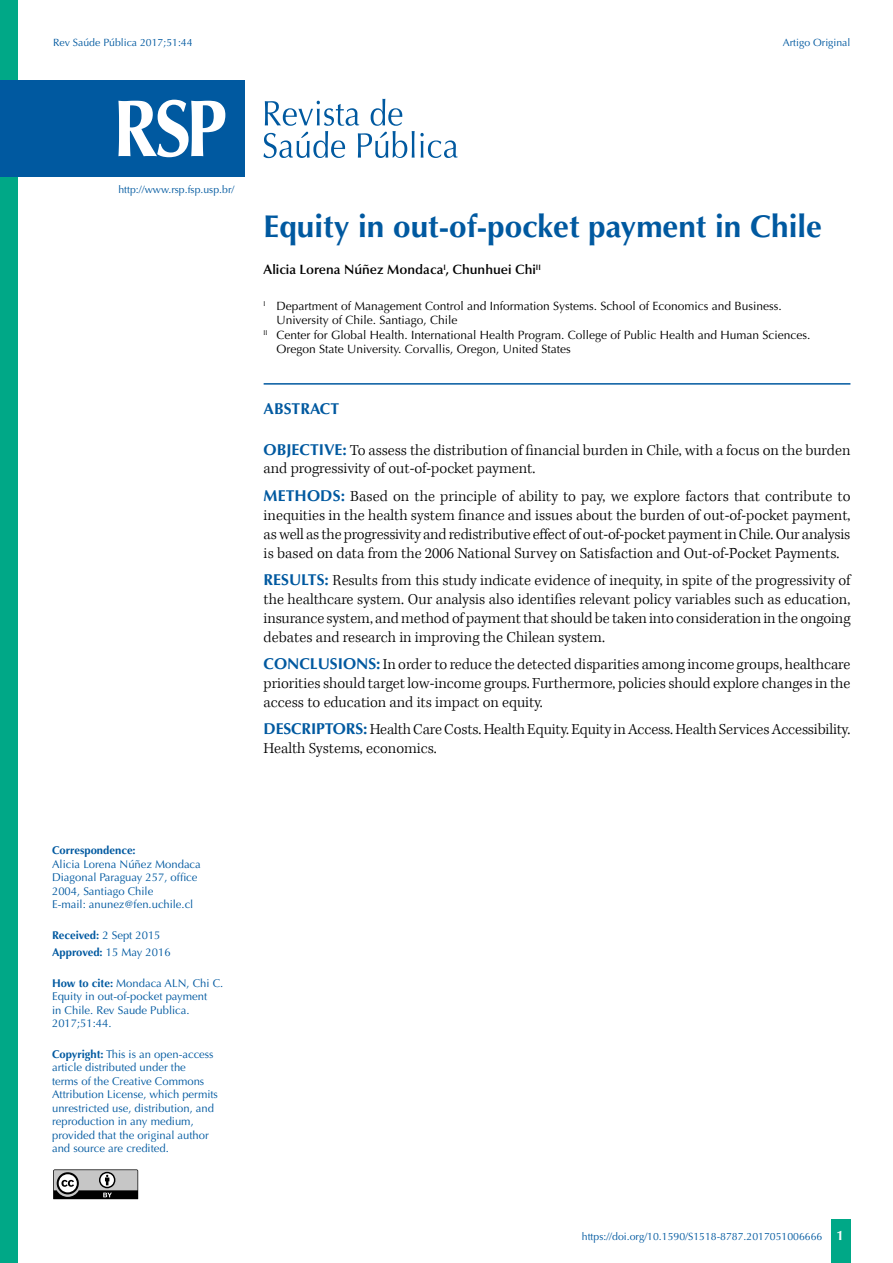
<style>
.page{position:relative;width:893px;height:1263px;background:#fff}
.page>*{position:absolute;margin:0;border:0;box-sizing:border-box;transform-origin:0 0}
.t1{font:700 31.5px "Optima";color:#0059a0}
.t2{font:300 15.75px/18.9px "Kepler Std";color:#000;text-align:justify}
.t3{font:700 15.75px "Optima";color:#0059a0}
.t4{font:600 13.5px "Optima";color:#000}
.t5{font:12px "Optima";color:#000}
.t6{font:11.25px/13.5px "Optima";color:#0059a0}
.t7{font:700 11.25px/17.7px "Optima";color:#0059a0}
.t8{font:10.5px "Optima";color:#0059a0}
.s1{font-family:"Optima";font-weight:700;color:#0059a0}
.s2{font-weight:400}
.s3{font-weight:700}
.s4{font-weight:700;font-size:13.5px;color:#fff}
</style>
<div class="page">
<div style="left:831px;top:1220px;width:20px;height:43px;background:#00a887"></div>
<svg style="left:53px;top:1169px;width:85px;height:30px;background:#838383"></svg>
<div style="left:0;top:0;width:18px;height:1263px;background:#00a887"></div>
<svg style="left:263px;top:99px;width:195px;height:59px"></svg>
<div style="left:0;top:80px;width:244px;height:96px;background:#0059a0"></div>
<svg style="left:118px;top:100px;width:107px;height:57px"></svg>
<hr style="left:264px;top:383px;width:586px;height:2px;background:#0059a0">
<p class="t8" style="left:53px;top:36px;width:141px">Rev Saúde Pública 2017;51:44</p>
<p class="t8" style="left:783px;top:36px;width:69px">Artigo Original</p>
<p class="t8" style="left:118px;top:183px;width:117px">http://www.rsp.fsp.usp.br/</p>
<h1 class="t1" style="left:264px;top:208px;width:560px">Equity in out-of-pocket payment in Chile</h1>
<p class="t4" style="left:264px;top:262px;width:279px">Alicia Lorena Núñez Mondaca<sup>I</sup>, Chunhuei Chi<sup>II</sup></p>
<p class="t5" style="left:264px;top:299px;width:520px"><sup>I</sup> Department of Management Control and Information Systems. School of Economics and Business.</p>
<p class="t5" style="left:276px;top:313px;width:183px">University of Chile. Santiago, Chile</p>
<p class="t5" style="left:264px;top:328px;width:548px"><sup>II</sup> Center for Global Health. International Health Program. College of Public Health and Human Sciences.</p>
<p class="t5" style="left:276px;top:342px;width:296px">Oregon State University. Corvallis, Oregon, United States</p>
<p class="t3" style="left:264px;top:400px;width:77px">ABSTRACT</p>
<p class="t2" style="left:264px;top:441px;width:588px"><span class="s1">OBJECTIVE:</span> To assess the distribution of financial burden in Chile, with a focus on the burden and progressivity of out-of-pocket payment.</p>
<p class="t2" style="left:264px;top:487px;width:588px"><span class="s1">METHODS:</span> Based on the principle of ability to pay, we explore factors that contribute to inequities in the health system finance and issues about the burden of out-of-pocket payment, as well as the progressivity and redistributive effect of out-of-pocket payment in Chile. Our analysis is based on data from the 2006 National Survey on Satisfaction and Out-of-Pocket Payments.</p>
<p class="t2" style="left:264px;top:571px;width:588px"><span class="s1">RESULTS:</span> Results from this study indicate evidence of inequity, in spite of the progressivity of the healthcare system. Our analysis also identifies relevant policy variables such as education, insurance system, and method of payment that should be taken into consideration in the ongoing debates and research in improving the Chilean system.</p>
<p class="t2" style="left:264px;top:655px;width:588px"><span class="s1">CONCLUSIONS:</span> In order to reduce the detected disparities among income groups, healthcare priorities should target low-income groups. Furthermore, policies should explore changes in the access to education and its impact on equity.</p>
<p class="t2" style="left:264px;top:721px;width:588px"><span class="s1">DESCRIPTORS:</span> Health Care Costs. Health Equity. Equity in Access. Health Services Accessibility.<br>Health Systems, economics.</p>
<p class="t7" style="left:52px;top:842px;width:85px">Correspondence:</p>
<p class="t6" style="left:52px;top:857px;width:150px">Alicia Lorena Núñez Mondaca<br>Diagonal Paraguay 257, office<br>2004, Santiago Chile<br>E-mail: anunez@fen.uchile.cl</p>
<p class="t7" style="left:52px;top:926px;width:120px">Received: <span class="s2">2 Sept 2015<br></span>Approved: <span class="s2">15 May 2016</span></p>
<p class="t6" style="left:52px;top:976px;width:173px"><span class="s3">How to cite:</span> Mondaca ALN, Chi C.<br>Equity in out-of-pocket payment<br>in Chile. Rev Saude Publica.<br>2017;51:44.</p>
<p class="t6" style="left:52px;top:1047px;width:167px"><span class="s3">Copyright:</span> This is an open-access article distributed under the<br>terms of the Creative Commons<br>Attribution License, which permits unrestricted use, distribution, and reproduction in any medium, provided that the original author and source are credited.</p>
<p class="t8" style="left:582px;top:1230px;width:264px">https://doi.org/10.1590/S1518-8787.2017051006666 <span class="s4">1</span></p>
</div>
